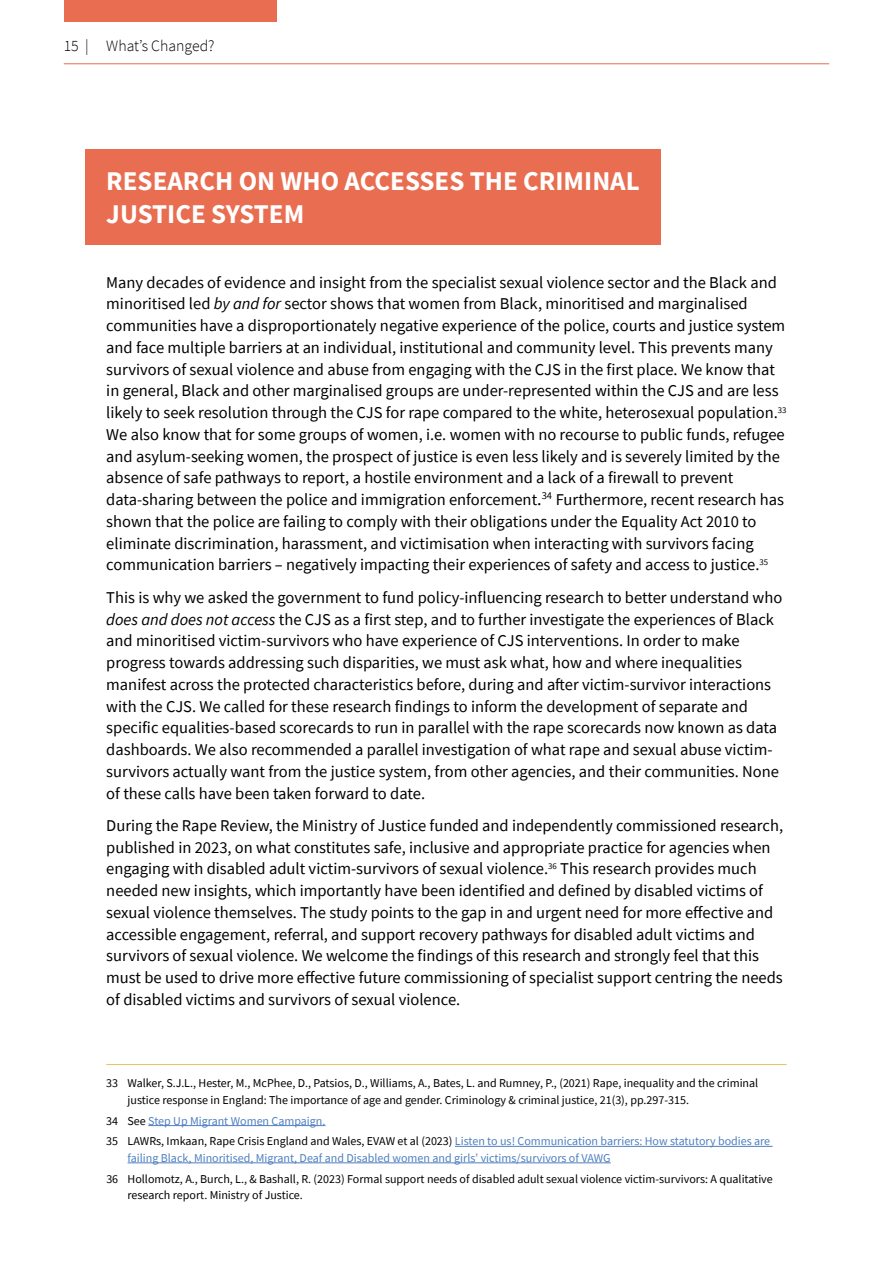
<style>
.page{position:relative;width:893px;height:1263px;background:#fff}
.page>*{position:absolute;margin:0;border:0;box-sizing:border-box;transform-origin:0 0}
.t1{font:700 27px/33px "Source Sans Pro";color:#fff}
.t2{font:16.5px/21.8px "Source Sans Pro";color:#000}
.t3{font:300 15.75px "Source Sans Pro";color:#000}
.t4{font:12px/16.5px "Source Sans Pro";color:#000}
.t5{font:12px/20.7px "Source Sans Pro";color:#4e7fc0}
.s1{font-style:italic}
.s2{font-size:18px}
.s3{color:#000}
</style>
<div class="page">
<div style="left:85px;top:149px;width:576px;height:96px;background:#e96d50"></div>
<hr style="left:106px;top:1064px;width:681px;height:1px;background:#eac057">
<hr style="left:148px;top:1125px;width:177px;height:1px;background:#4e7fc0">
<hr style="left:455px;top:1146px;width:318px;height:1px;background:#4e7fc0">
<hr style="left:128px;top:1162px;width:483px;height:1px;background:#4e7fc0">
<hr style="left:64px;top:63px;width:765px;height:1px;background:#e96d50">
<div style="left:64px;top:0;width:212px;height:21px;background:#e96d50"></div>
<p class="t3" style="left:64px;top:36px;width:152px">15 | What’s Changed?</p>
<h1 class="t1" style="left:106px;top:164px;width:535px">RESEARCH ON WHO ACCESSES THE CRIMINAL<br>JUSTICE SYSTEM</h1>
<p class="t2" style="left:106px;top:271px;width:682px">Many decades of evidence and insight from the specialist sexual violence sector and the Black and minoritised led <span class="s1">by and for</span> sector shows that women from Black, minoritised and marginalised communities have a disproportionately negative experience of the police, courts and justice system and face multiple barriers at an individual, institutional and community level. This prevents many survivors of sexual violence and abuse from engaging with the CJS in the first place. We know that in general, Black and other marginalised groups are under-represented within the CJS and are less likely to seek resolution through the CJS for rape compared to the white, heterosexual population.<sup>33<br></sup>We also know that for some groups of women, i.e. women with no recourse to public funds, refugee and asylum-seeking women, the prospect of justice is even less likely and is severely limited by the absence of safe pathways to report, a hostile environment and a lack of a firewall to prevent data-sharing between the police and immigration enforcement<span class="s2">.</span><sup>34</sup> Furthermore, recent research has shown that the police are failing to comply with their obligations under the Equality Act 2010 to eliminate discrimination, harassment, and victimisation when interacting with survivors facing communication barriers – negatively impacting their experiences of safety and access to justice.<sup>35</sup></p>
<p class="t2" style="left:106px;top:586px;width:677px">This is why we asked the government to fund policy-influencing research to better understand who <span class="s1">does and does not access</span> the CJS as a first step, and to further investigate the experiences of Black and minoritised victim-survivors who have experience of CJS interventions. In order to make progress towards addressing such disparities, we must ask what, how and where inequalities manifest across the protected characteristics before, during and after victim-survivor interactions with the CJS. We called for these research findings to inform the development of separate and specific equalities-based scorecards to run in parallel with the rape scorecards now known as data dashboards. We also recommended a parallel investigation of what rape and sexual abuse victim&shy;survivors actually want from the justice system, from other agencies, and their communities. None of these calls have been taken forward to date.</p>
<p class="t2" style="left:106px;top:814px;width:678px">During the Rape Review, the Ministry of Justice funded and independently commissioned research, published in 2023, on what constitutes safe, inclusive and appropriate practice for agencies when engaging with disabled adult victim-survivors of sexual violence.<sup>36</sup> This research provides much needed new insights, which importantly have been identified and defined by disabled victims of sexual violence themselves. The study points to the gap in and urgent need for more effective and accessible engagement, referral, and support recovery pathways for disabled adult victims and survivors of sexual violence. We welcome the findings of this research and strongly feel that this must be used to drive more effective future commissioning of specialist support centring the needs of disabled victims and survivors of sexual violence.</p>
<p class="t4" style="left:128px;top:1075px;width:632px;text-indent:-21px">33 Walker, S.J.L., Hester, M., McPhee, D., Patsios, D., Williams, A., Bates, L. and Rumney, P., (2021) Rape, inequality and the criminal justice response in England: The importance of age and gender. Criminology &amp; criminal justice, 21(3), pp.297-315.</p>
<p class="t5" style="left:106px;top:1110px;width:665px"><span class="s3">34 See</span> Step Up Migrant Women Campaign.<br><span class="s3">35 LAWRs, Imkaan, Rape Crisis England and Wales, EVAW et al (2023)</span> Listen to us! Communication barriers: How statutory bodies are</p>
<p class="t5" style="left:128px;top:1147px;width:485px">failing Black, Minoritised, Migrant, Deaf and Disabled women and girls’ victims/survivors of VAWG</p>
<p class="t4" style="left:128px;top:1170px;width:647px;text-indent:-21px">36 Hollomotz, A., Burch, L., &amp; Bashall, R. (2023) Formal support needs of disabled adult sexual violence victim-survivors: A qualitative research report. Ministry of Justice.</p>
</div>
